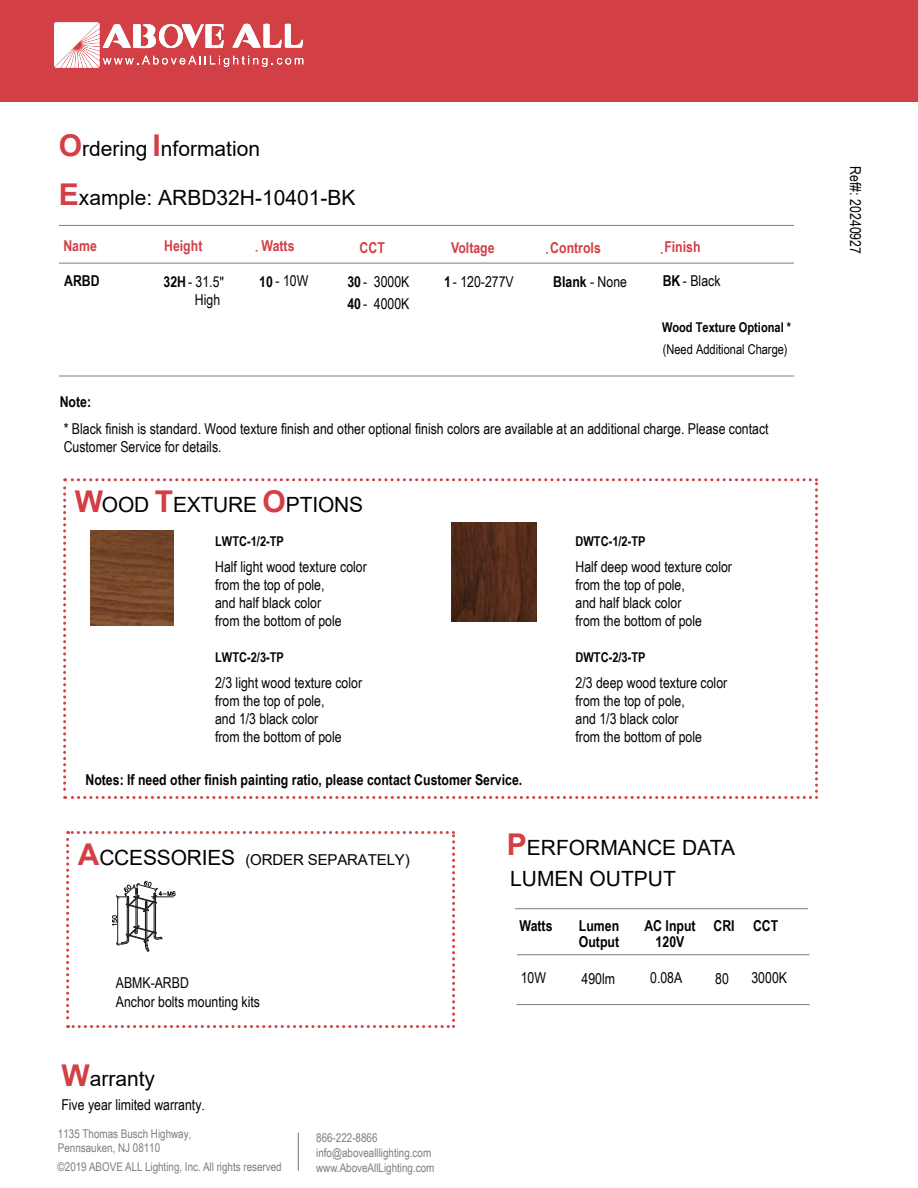
<style>
.page{position:relative;width:918px;height:1188px;background:#fff}
.page>*{position:absolute;margin:0;border:0;box-sizing:border-box;transform-origin:0 0}
.t1{font:21px/31.7px "Arial";color:#030303}
.t2{font:15px/18px "Arial Narrow";color:#030303}
.t3{font:15px/18px "Arial Narrow";color:#050404}
.t4{font:700 15px/16.5px "Arial Narrow";color:#030303}
.t5{font:700 15px "Arial Narrow";color:#d23f45}
.t6{font:15px "Arial";letter-spacing:-.01em;color:#030303}
.t7{font:700 13.5px "Arial Narrow";color:#030303}
.t8{font:13.5px "Arial Narrow";color:#030303}
.t9{font:12px/15px "Arial Narrow";color:#7e7c7f}
.s1{font-weight:700;font-size:30px;color:#d23f45}
.s2{font-weight:400}
.s3{font-weight:700}
.s4{font-family:"Adobe Song Std";font-weight:300}
</style>
<div class="page">
<div style="left:0;top:0;width:918px;height:101px;background:#d23f45"></div>
<hr style="left:59px;top:225px;width:735px;height:1px;background:#7e7c7f">
<hr style="left:59px;top:263px;width:735px;height:1px;background:#7e7c7f">
<hr style="left:59px;top:376px;width:735px;height:1px;background:#7e7c7f">
<svg style="left:54px;top:22px;width:249px;height:46px"></svg>
<hr style="left:517px;top:954px;width:292px;height:1px;background:#7e7c7f">
<hr style="left:515px;top:908px;width:293px;height:1px;background:#7e7c7f">
<hr style="left:517px;top:1004px;width:293px;height:1px;background:#7e7c7f">
<hr style="left:298px;top:1133px;width:1px;height:38px;background:#8e9097">
<svg style="left:66px;top:831px;width:389px;height:197px"></svg>
<svg style="left:63px;top:478px;width:755px;height:321px"></svg>
<img style="left:90px;top:530px;width:83px;height:96px">
<img style="left:451px;top:522px;width:85px;height:99px">
<h1 class="t1" style="left:59px;top:133px;width:203px"><span class="s1">O</span>rdering <span class="s1">I</span>nformation</h1>
<h1 class="t1" style="left:59px;top:182px;width:298px"><span class="s1">E</span>xample: ARBD32H-10401-BK</h1>
<p class="t5" style="left:63px;top:234px;width:35px">Name</p>
<p class="t5" style="left:261px;top:235px;width:35px">Watts</p>
<p class="t5" style="left:360px;top:236px;width:27px">CCT</p>
<p class="t5" style="left:451px;top:236px;width:45px">Voltage</p>
<p class="t5" style="left:550px;top:236px;width:52px">Controls</p>
<p class="t4" style="left:553px;top:273px;width:75px">Blank <span class="s2">- None</span></p>
<p class="t5" style="left:164px;top:234px;width:40px">Height</p>
<p class="t2" style="left:259px;top:271px;width:51px"><span class="s3">10</span> - 10W</p>
<p class="t2" style="left:347px;top:271px;width:64px;line-height:21.6px"><span class="s3">30</span> - 3000K<br><span class="s3">40</span> - 4000K</p>
<p class="t4" style="left:64px;top:272px;width:37px">ARBD</p>
<p class="t2" style="left:444px;top:272px;width:71px"><span class="s3">1</span> - 120-277V</p>
<p class="t2" style="left:164px;top:273px;width:58px;text-align:right"><span class="s3">32H</span> - 31.5<br>High</p>
<p class="t4" style="left:60px;top:393px;width:33px">Note:</p>
<p class="t5" style="left:664px;top:236px;width:38px">Finish</p>
<p class="t2" style="left:663px;top:272px;width:59px"><span class="s3">BK</span> - Black</p>
<p class="t7" style="left:662px;top:317px;width:131px">Wood Texture Optional *</p>
<p class="t8" style="left:663px;top:340px;width:126px">(Need Additional Charge)</p>
<p class="t3" style="left:64px;top:419px;width:706px">* Black finish is standard. Wood texture finish and other optional finish colors are available at an additional charge. Please contact<br>Customer Service for details.</p>
<h1 class="t1" style="left:75px;top:489px;width:290px"><span class="s1">W</span>OOD <span class="s1">T</span>EXTURE <span class="s1">O</span>PTIONS</h1>
<p class="t7" style="left:215px;top:531px;width:70px">LWTC-1/2-TP</p>
<p class="t2" style="left:215px;top:557px;width:153px">Half light wood texture color from the top of pole,<br>and half black color<br>from the bottom of pole</p>
<p class="t7" style="left:215px;top:647px;width:70px">LWTC-2/3-TP</p>
<p class="t2" style="left:215px;top:673px;width:149px">2/3 light wood texture color from the top of pole,<br>and 1/3 black color<br>from the bottom of pole</p>
<p class="t4" style="left:86px;top:771px;width:438px">Notes: If need other finish painting ratio, please contact Customer Service.</p>
<p class="t7" style="left:576px;top:531px;width:72px">DWTC-1/2-TP</p>
<p class="t2" style="left:576px;top:557px;width:158px">Half deep wood texture color from the top of pole,<br>and half black color<br>from the bottom of pole</p>
<p class="t7" style="left:576px;top:647px;width:72px">DWTC-2/3-TP</p>
<p class="t2" style="left:576px;top:673px;width:153px">2/3 deep wood texture color from the top of pole,<br>and 1/3 black color<br>from the bottom of pole</p>
<h1 class="t1" style="left:78px;top:842px;width:159px"><span class="s1">A</span>CCESSORIES</h1>
<p class="t6" style="left:245px;top:849px;width:166px">(ORDER SEPARATELY)</p>
<p class="t2" style="left:116px;top:973px;width:75px">ABMK-ARBD</p>
<p class="t2" style="left:116px;top:992px;width:146px">Anchor bolts mounting kits</p>
<h1 class="t1" style="left:61px;top:1063px;width:95px"><span class="s1">W</span>arranty</h1>
<p class="t2" style="left:61px;top:1096px;width:145px">Five year limited warranty<span class="s4">.</span></p>
<p class="t9" style="left:58px;top:1126px;width:135px;line-height:14.4px">1135 Thomas Busch Highway,<br>Pennsauken, NJ 08110</p>
<p class="t9" style="left:58px;top:1158px;width:226px">©2019 ABOVE ALL Lighting, Inc. All rights reserved</p>
<p class="t9" style="left:316px;top:1130px;width:120px">866-222-8866 info@abovealllighting.com www.AboveAllLighting.com</p>
<h1 class="t1" style="left:507px;top:831px;width:230px"><span class="s1">P</span>ERFORMANCE DATA<br>LUMEN OUTPUT</h1>
<p class="t4" style="left:520px;top:917px;width:35px">Watts</p>
<p class="t4" style="left:579px;top:917px;width:42px">Lumen<br>Output</p>
<p class="t4" style="left:644px;top:917px;width:53px;text-align:center">AC Input<br>120V</p>
<p class="t4" style="left:714px;top:917px;width:66px">CRI CCT</p>
<p class="t2" style="left:521px;top:968px;width:27px">10W</p>
<p class="t2" style="left:582px;top:969px;width:35px">490lm</p>
<p class="t2" style="left:650px;top:968px;width:34px">0.08A</p>
<p class="t2" style="left:715px;top:969px;width:15px">80</p>
<p class="t2" style="left:751px;top:968px;width:37px">3000K</p>
<p class="t2" style="left:865px;top:166px;width:89px;rotate:90deg">Ref#: 20240927</p>
</div>
